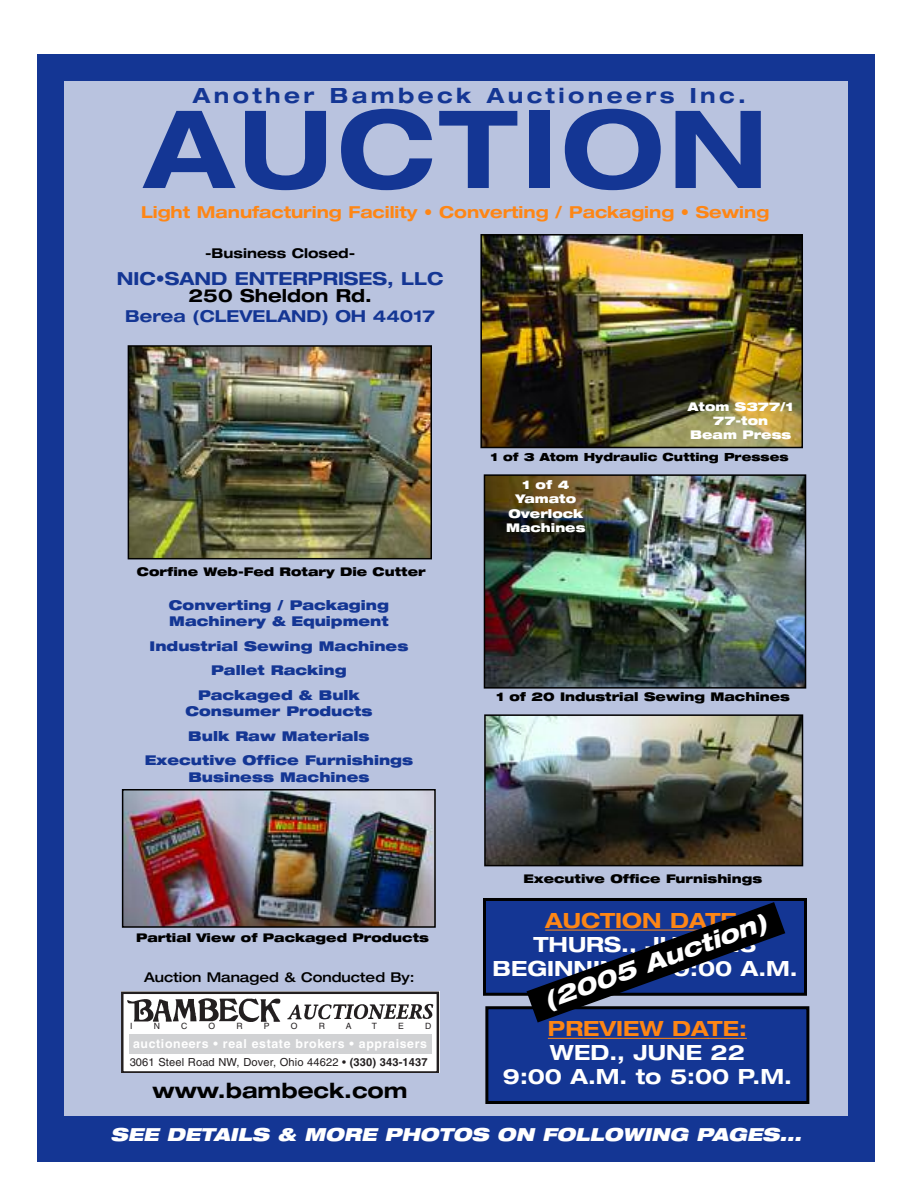
<style>
.page{position:relative;width:918px;height:1188px;background:#fff}
.page>*{position:absolute;margin:0;border:0;box-sizing:border-box;transform-origin:0 0}
.t1{font:700 expanded 108px "Helvetica Neue";letter-spacing:.04em;color:#143694}
.t2{font:italic 800 expanded 24px "Helvetica Neue";color:#fff}
.t3{font:700 expanded 21px/24px "Helvetica Neue";color:#fff;text-align:center}
.t4{font:700 expanded 21px "Helvetica Neue";letter-spacing:.165em;color:#143694}
.t5{font:700 expanded 21px "Helvetica Neue";color:#fe8615}
.t6{font:700 expanded 21px "Helvetica Neue";color:#000}
.t7{font:italic 900 expanded 18px "Helvetica Neue";color:#fff}
.t8{font:700 expanded 18px "Helvetica Neue";color:#143694}
.t9{font:700 expanded 18px "Helvetica Neue";color:#000}
.t10{font:700 expanded 16.5px "Helvetica Neue";color:#fe8615}
.t11{font:700 expanded 16.5px "Helvetica Neue";color:#143694}
.t12{font:900 expanded 13.5px/24.6px "Helvetica Neue";color:#143694;text-align:center}
.t13{font:500 expanded 13.5px "Helvetica Neue";color:#000}
.t14{font:700 expanded 13.5px "Helvetica Neue";color:#000}
.t15{font:700 12.3px "Helvetica";letter-spacing:.05em;color:#fff}
.t16{font:900 expanded 12px "Helvetica Neue";color:#000}
.t17{font:900 expanded 12px/14.4px "Helvetica Neue";color:#fff;text-align:center}
.t18{font:900 expanded 11.25px "Helvetica Neue";color:#000}
.t19{font:11.1px "Helvetica";letter-spacing:.01em;color:#231f20}
.t20{font:8.7px "Helvetica";color:#231f20}
.s1{font-weight:700}
</style>
<div class="page">
<div style="left:38px;top:54px;width:837px;height:1107px;background:#143694"></div>
<div style="left:64px;top:81px;width:784px;height:1035px;background:#b9c3df"></div>
<div style="left:121px;top:992px;width:319px;height:81px;background:#fff"></div>
<div style="left:121px;top:992px;width:318px;height:81px;border:2px solid #231f20"></div>
<div style="left:129px;top:1034px;width:302px;height:20px;background:#d1d2d4"></div>
<img style="left:127px;top:998px;width:307px;height:24px">
<div style="left:487px;top:1008px;width:321px;height:94px;background:#143694"></div>
<hr style="left:548px;top:1038px;width:161px;height:1px;background:#fe8615">
<hr style="left:708px;top:1038px;width:39px;height:1px;background:#fe8615">
<div style="left:485px;top:1006px;width:324px;height:98px;border:3px solid #000"></div>
<div style="left:484px;top:899px;width:322px;height:95px;background:#143694"></div>
<div style="left:483px;top:898px;width:324px;height:98px;border:3px solid #000"></div>
<img style="left:131px;top:348px;width:298px;height:208px">
<div style="left:128px;top:345px;width:304px;height:214px;border:2px solid #000"></div>
<img style="left:483px;top:237px;width:317px;height:208px">
<div style="left:480px;top:234px;width:323px;height:214px;border:2px solid #000"></div>
<img style="left:487px;top:477px;width:316px;height:209px">
<div style="left:484px;top:474px;width:322px;height:215px;border:2px solid #000"></div>
<img style="left:487px;top:717px;width:313px;height:146px">
<div style="left:484px;top:714px;width:319px;height:152px;border:2px solid #000"></div>
<img style="left:125px;top:792px;width:308px;height:133px">
<div style="left:122px;top:789px;width:314px;height:139px;border:2px solid #000"></div>
<svg style="left:526px;top:902px;width:259px;height:121px"></svg>
<h3 class="t4" style="left:193px;top:88px;width:555px">Another Bambeck Auctioneers Inc.</h3>
<h1 class="t1" style="left:144px;top:111px;width:626px">AUCTION</h1>
<p class="t10" style="left:141px;top:206px;width:630px">Light Manufacturing Facility • Converting / Packaging • Sewing</p>
<p class="t14" style="left:205px;top:248px;width:152px">-Business Closed-</p>
<h3 class="t8" style="left:117px;top:272px;width:328px">NIC•SAND ENTERPRISES, LLC</h3>
<h3 class="t9" style="left:189px;top:289px;width:185px">250 Sheldon Rd.</h3>
<p class="t11" style="left:125px;top:310px;width:311px">Berea (CLEVELAND) OH 44017</p>
<p class="t16" style="left:137px;top:567px;width:290px">Corfine Web-Fed Rotary Die Cutter</p>
<p class="t12" style="left:169px;top:598px;width:222px;line-height:16.2px;text-align:left">Converting / Packaging<br>Machinery &amp; Equipment</p>
<p class="t12" style="left:150px;top:635px;width:260px">Industrial Sewing Machines<br>Pallet Racking<br>Packaged &amp; Bulk</p>
<p class="t12" style="left:145px;top:700px;width:270px">Consumer Products<br>Bulk Raw Materials<br>Executive Office Furnishings</p>
<p class="t12" style="left:188px;top:766px;width:183px">Business Machines</p>
<p class="t16" style="left:136px;top:933px;width:294px">Partial View of Packaged Products</p>
<p class="t13" style="left:144px;top:972px;width:272px">Auction Managed &amp; Conducted By:</p>
<p class="t20" style="left:130px;top:1023px;width:4px">I</p>
<p class="t20" style="left:154px;top:1023px;width:8px">N</p>
<p class="t20" style="left:181px;top:1023px;width:8px">C</p>
<p class="t20" style="left:209px;top:1023px;width:8px">O</p>
<p class="t20" style="left:236px;top:1023px;width:8px">R</p>
<p class="t20" style="left:264px;top:1023px;width:7px">P</p>
<p class="t20" style="left:291px;top:1023px;width:8px">O</p>
<p class="t20" style="left:319px;top:1023px;width:8px">R</p>
<p class="t20" style="left:346px;top:1023px;width:7px">A</p>
<p class="t20" style="left:372px;top:1023px;width:7px">T</p>
<p class="t20" style="left:398px;top:1023px;width:7px">E</p>
<p class="t20" style="left:425px;top:1023px;width:8px">D</p>
<p class="t15" style="left:133px;top:1039px;width:295px">auctioneers • real estate brokers • appraisers</p>
<p class="t19" style="left:130px;top:1058px;width:299px">3061 Steel Road NW, Dover, Ohio 44622 • <span class="s1">(330) 343-1437</span></p>
<h3 class="t6" style="left:153px;top:1083px;width:257px">www.bambeck.com</h3>
<p class="t17" style="left:688px;top:400px;width:107px">Atom S377/1<br>77-ton<br>Beam Press</p>
<p class="t18" style="left:491px;top:453px;width:300px">1 of 3 Atom Hydraulic Cutting Presses</p>
<p class="t17" style="left:506px;top:478px;width:81px">1 of 4<br>Yamato<br>Overlock<br>Machines</p>
<p class="t16" style="left:496px;top:692px;width:295px">1 of 20 Industrial Sewing Machines</p>
<p class="t16" style="left:524px;top:874px;width:240px">Executive Office Furnishings</p>
<h3 class="t5" style="left:545px;top:913px;width:201px">AUCTION DATE:</h3>
<h3 class="t3" style="left:492px;top:935px;width:307px">THURS., JUNE 23<br>BEGINNING @ 9:00 A.M.</h3>
<h2 class="t2" style="left:542px;top:993px;width:237px;rotate:-20deg">(2005 Auction)</h2>
<h3 class="t5" style="left:548px;top:1021px;width:201px">PREVIEW DATE:</h3>
<h3 class="t3" style="left:503px;top:1043px;width:291px">WED., JUNE 22<br>9:00 A.M. to 5:00 P.M.</h3>
<h3 class="t7" style="left:111px;top:1128px;width:693px">SEE DETAILS &amp; MORE PHOTOS ON FOLLOWING PAGES...</h3>
</div>
